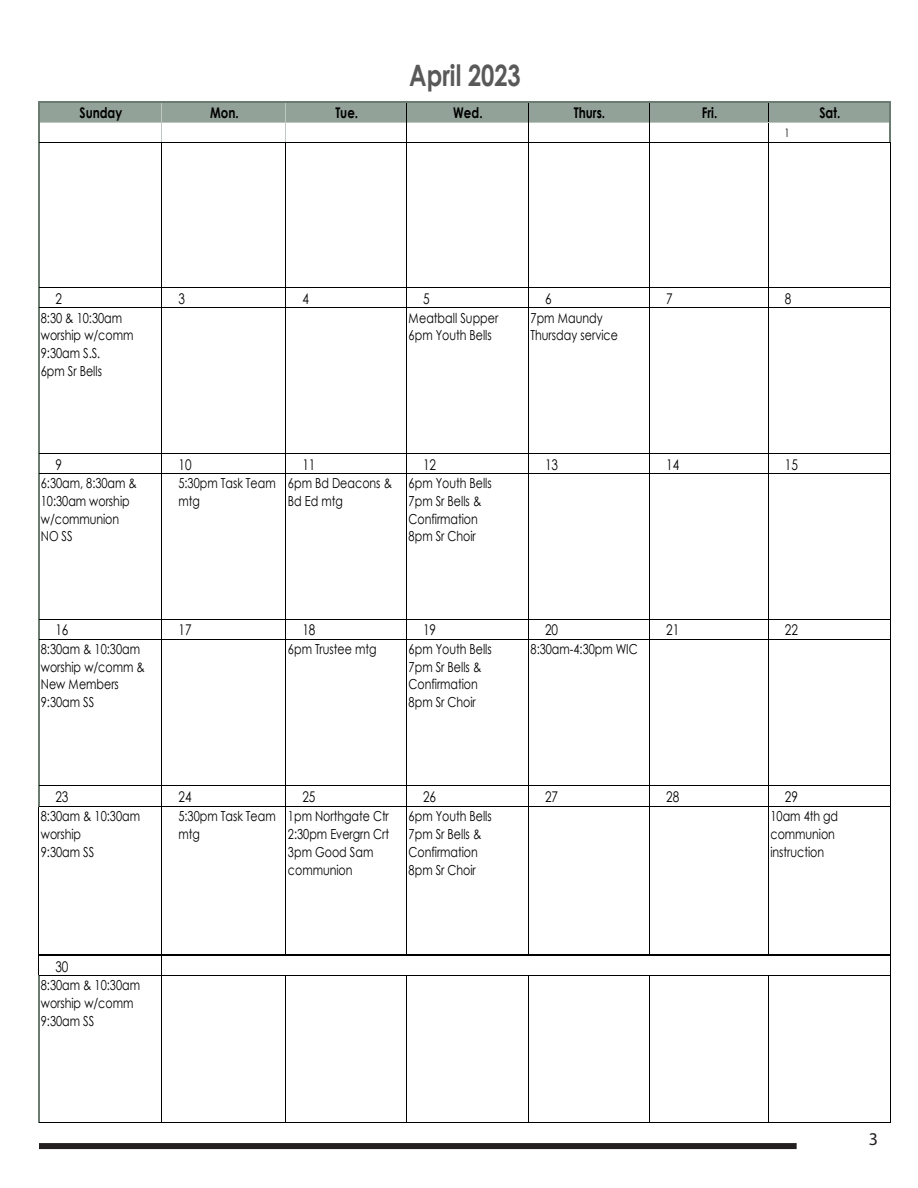
<style>
.page{position:relative;width:918px;height:1188px;background:#fff}
.page>*{position:absolute;margin:0;border:0;box-sizing:border-box;transform-origin:0 0}
.t1{font:700 29.55px "Century Gothic";color:#595959;scale:.8 1}
.t2{font:18px "Myriad Pro";color:#231f20}
.t3{font:14.7px "Century Gothic";letter-spacing:-.005em;color:#000;scale:.8 1}
.t4{font:700 14.7px "Century Gothic";color:#000;scale:.8 1}
.t5{font:13.8px/17.9px "Century Gothic";color:#000;scale:.8 1}
.t6{font:11.7px "Century Gothic";color:#000;scale:.8 1}
</style>
<div class="page">
<div style="left:39px;top:1143px;width:758px;height:6px;background:#231f20"></div>
<div style="left:39px;top:102px;width:851px;height:20px;background:#93a299"></div>
<hr style="left:39px;top:122px;width:367px;height:1px;background:#bec7c1">
<hr style="left:407px;top:122px;width:121px;height:1px;background:#bec7c1">
<hr style="left:529px;top:122px;width:120px;height:1px;background:#bec7c1">
<hr style="left:650px;top:122px;width:118px;height:1px;background:#bec7c1">
<hr style="left:161px;top:103px;width:1px;height:39px;background:#bec7c1">
<hr style="left:285px;top:103px;width:1px;height:39px;background:#bec7c1">
<hr style="left:889px;top:103px;width:2px;height:40px;background:#6a7b71">
<hr style="left:38px;top:101px;width:1px;height:706px;background:#6a7b71">
<hr style="left:38px;top:807px;width:1px;height:168px;background:#000">
<hr style="left:285px;top:143px;width:1px;height:812px;background:#000">
<hr style="left:406px;top:103px;width:1px;height:852px;background:#000">
<hr style="left:528px;top:103px;width:1px;height:852px;background:#000">
<hr style="left:649px;top:103px;width:1px;height:852px;background:#000">
<hr style="left:768px;top:103px;width:1px;height:852px;background:#000">
<hr style="left:38px;top:975px;width:1px;height:148px;background:#6a7b71">
<hr style="left:161px;top:143px;width:1px;height:980px;background:#000">
<hr style="left:285px;top:976px;width:1px;height:147px;background:#000">
<hr style="left:406px;top:976px;width:1px;height:147px;background:#000">
<hr style="left:528px;top:976px;width:1px;height:147px;background:#000">
<hr style="left:649px;top:976px;width:1px;height:147px;background:#000">
<hr style="left:768px;top:976px;width:1px;height:147px;background:#000">
<hr style="left:890px;top:143px;width:1px;height:980px;background:#000">
<hr style="left:39px;top:101px;width:852px;height:2px;background:#6a7b71">
<hr style="left:769px;top:122px;width:120px;height:1px;background:#bec7c1">
<hr style="left:39px;top:142px;width:850px;height:1px;background:#000">
<hr style="left:39px;top:287px;width:852px;height:1px;background:#000">
<hr style="left:39px;top:307px;width:852px;height:1px;background:#000">
<hr style="left:39px;top:453px;width:852px;height:1px;background:#000">
<hr style="left:39px;top:473px;width:852px;height:1px;background:#000">
<hr style="left:39px;top:619px;width:852px;height:1px;background:#000">
<hr style="left:39px;top:639px;width:852px;height:1px;background:#000">
<hr style="left:39px;top:785px;width:852px;height:1px;background:#000">
<hr style="left:39px;top:806px;width:852px;height:1px;background:#000">
<hr style="left:39px;top:954px;width:852px;height:1px;background:#000">
<hr style="left:39px;top:955px;width:852px;height:1px;background:#000">
<hr style="left:39px;top:975px;width:852px;height:1px;background:#000">
<hr style="left:39px;top:1122px;width:852px;height:1px;background:#000">
<p class="t1" style="left:409px;top:53px;width:141px">April 2023</p>
<p class="t4" style="left:80px;top:101px;width:55px">Sunday</p>
<p class="t4" style="left:210px;top:101px;width:37px">Mon.</p>
<p class="t4" style="left:335px;top:101px;width:30px">Tue.</p>
<p class="t4" style="left:453px;top:101px;width:38px">Wed.</p>
<p class="t4" style="left:574px;top:101px;width:41px">Thurs.</p>
<p class="t4" style="left:702px;top:101px;width:21px">Fri.</p>
<p class="t4" style="left:820px;top:101px;width:28px">Sat.</p>
<p class="t6" style="left:785px;top:125px;width:8px">1</p>
<p class="t3" style="left:55px;top:289px;width:10px">2</p>
<p class="t3" style="left:179px;top:289px;width:10px">3</p>
<p class="t3" style="left:302px;top:289px;width:10px">4</p>
<p class="t3" style="left:423px;top:289px;width:10px">5</p>
<p class="t3" style="left:545px;top:289px;width:10px">6</p>
<p class="t3" style="left:666px;top:289px;width:10px">7</p>
<p class="t3" style="left:785px;top:289px;width:10px">8</p>
<p class="t5" style="left:41px;top:308px;width:117px">8:30 &amp; 10:30am worship w/comm<br>9:30am S.S.<br>6pm Sr Bells</p>
<p class="t5" style="left:409px;top:308px;width:114px">Meatball Supper<br>6pm Youth Bells</p>
<p class="t5" style="left:531px;top:308px;width:111px">7pm Maundy<br>Thursday service</p>
<p class="t3" style="left:55px;top:454px;width:10px">9</p>
<p class="t3" style="left:179px;top:454px;width:18px">10</p>
<p class="t3" style="left:302px;top:454px;width:18px">11</p>
<p class="t3" style="left:423px;top:454px;width:18px">12</p>
<p class="t3" style="left:545px;top:454px;width:18px">13</p>
<p class="t3" style="left:666px;top:454px;width:18px">14</p>
<p class="t3" style="left:785px;top:454px;width:18px">15</p>
<p class="t5" style="left:41px;top:474px;width:122px">6:30am, 8:30am &amp;<br>10:30am worship w/communion<br>NO SS</p>
<p class="t5" style="left:178px;top:474px;width:123px">5:30pm Task Team mtg</p>
<p class="t5" style="left:288px;top:474px;width:132px">6pm Bd Deacons &amp;<br>Bd Ed mtg</p>
<p class="t5" style="left:409px;top:474px;width:106px">6pm Youth Bells<br>7pm Sr Bells &amp;<br>Confirmation<br>8pm Sr Choir</p>
<p class="t3" style="left:55px;top:620px;width:18px">16</p>
<p class="t3" style="left:179px;top:620px;width:18px">17</p>
<p class="t3" style="left:302px;top:620px;width:18px">18</p>
<p class="t3" style="left:423px;top:620px;width:18px">19</p>
<p class="t3" style="left:545px;top:620px;width:18px">20</p>
<p class="t3" style="left:666px;top:620px;width:18px">21</p>
<p class="t3" style="left:785px;top:620px;width:18px">22</p>
<p class="t5" style="left:41px;top:640px;width:131px">8:30am &amp; 10:30am worship w/comm &amp;<br>New Members<br>9:30am SS</p>
<p class="t5" style="left:288px;top:640px;width:112px">6pm Trustee mtg</p>
<p class="t5" style="left:409px;top:640px;width:106px">6pm Youth Bells<br>7pm Sr Bells &amp;<br>Confirmation<br>8pm Sr Choir</p>
<p class="t5" style="left:531px;top:640px;width:136px">8:30am-4:30pm WIC</p>
<p class="t3" style="left:55px;top:787px;width:18px">23</p>
<p class="t3" style="left:179px;top:787px;width:18px">24</p>
<p class="t3" style="left:302px;top:787px;width:18px">25</p>
<p class="t3" style="left:423px;top:787px;width:18px">26</p>
<p class="t3" style="left:545px;top:787px;width:18px">27</p>
<p class="t3" style="left:666px;top:787px;width:18px">28</p>
<p class="t3" style="left:785px;top:787px;width:18px">29</p>
<p class="t5" style="left:41px;top:807px;width:126px">8:30am &amp; 10:30am worship<br>9:30am SS</p>
<p class="t5" style="left:178px;top:807px;width:123px">5:30pm Task Team mtg</p>
<p class="t5" style="left:288px;top:807px;width:128px">1pm Northgate Ctr<br>2:30pm Evergrn Crt<br>3pm Good Sam communion</p>
<p class="t5" style="left:409px;top:807px;width:106px">6pm Youth Bells<br>7pm Sr Bells &amp;<br>Confirmation<br>8pm Sr Choir</p>
<p class="t5" style="left:770px;top:807px;width:86px">10am 4th gd communion instruction</p>
<p class="t3" style="left:55px;top:956px;width:18px">30</p>
<p class="t5" style="left:41px;top:976px;width:126px">8:30am &amp; 10:30am worship w/comm<br>9:30am SS</p>
<h2 class="t2" style="left:869px;top:1128px;width:11px">3</h2>
</div>
